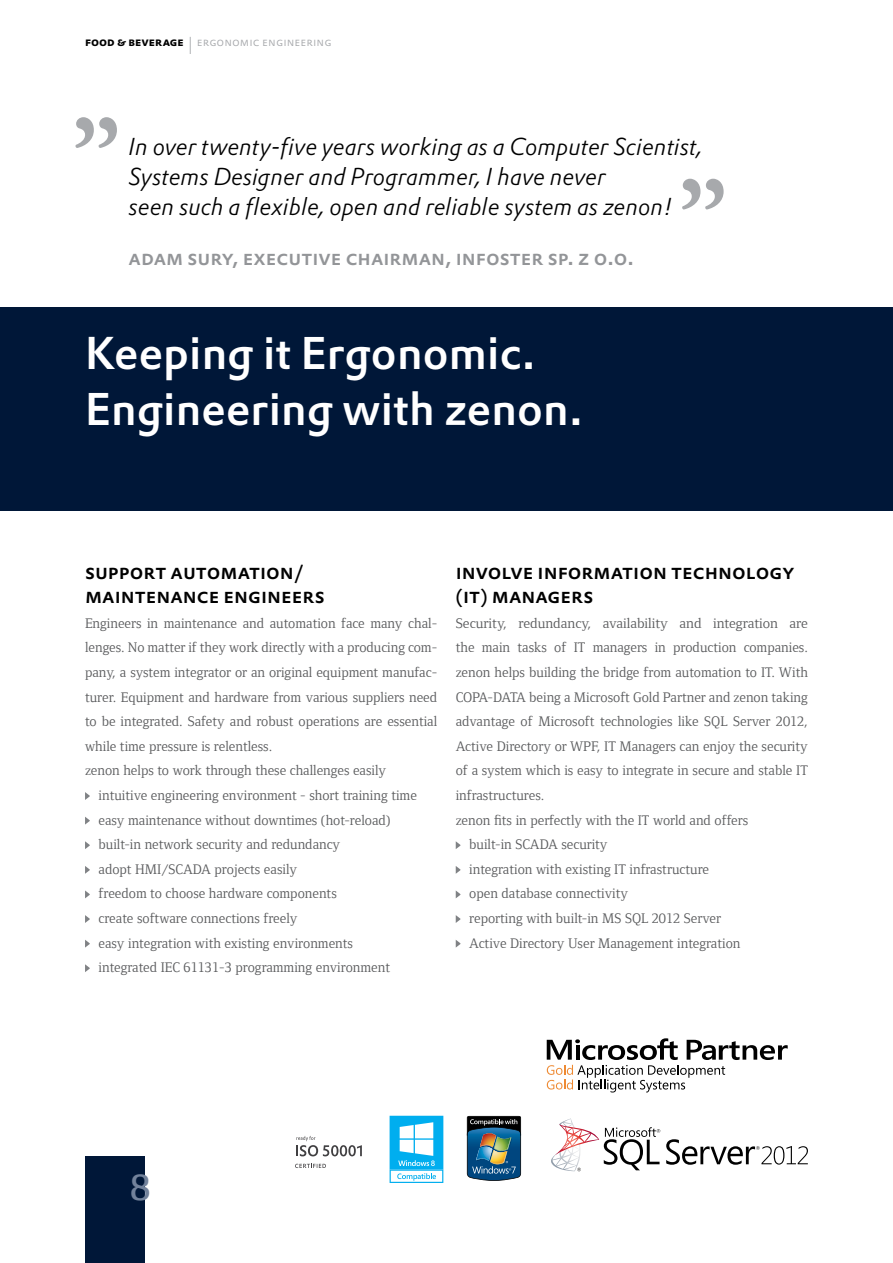
<style>
.page{position:relative;width:893px;height:1263px;background:#fff}
.page>*{position:absolute;margin:0;border:0;box-sizing:border-box;transform-origin:0 0}
.t1{font:500 45px/55.3px "DTL Prokyon TOT";letter-spacing:.005em;color:#fff}
.t2{font:600 37.5px "Foundry Form Serif";color:#72829b}
.t3{font:italic 300 24px/30.5px "DTL Prokyon TOT";color:#000}
.t4{font:500 21px/24.6px "DTL Prokyon TOT Caps";color:#000}
.t5{font:500 21px "DTL Prokyon TOT Caps";color:#939598}
.t6{font:14.25px/24.6px "Foundry Form Serif";color:#58595b}
.t7{font:300 12px "DTL Prokyon TOT Caps";letter-spacing:.005em;color:#a7a9ac}
.s1{font-weight:700;color:#000}
.s2{font-size:24px}
.s3{font-size:16.8px}
</style>
<div class="page">
<svg style="left:85px;top:792px;width:5px;height:8px"></svg>
<svg style="left:85px;top:817px;width:5px;height:7px"></svg>
<svg style="left:85px;top:841px;width:5px;height:8px"></svg>
<svg style="left:85px;top:866px;width:5px;height:8px"></svg>
<svg style="left:85px;top:890px;width:5px;height:8px"></svg>
<svg style="left:85px;top:915px;width:5px;height:8px"></svg>
<svg style="left:85px;top:940px;width:5px;height:7px"></svg>
<svg style="left:85px;top:964px;width:5px;height:8px"></svg>
<img style="left:467px;top:1116px;width:54px;height:65px">
<div style="left:85px;top:1157px;width:60px;height:106px;background:#001738"></div>
<svg style="left:456px;top:841px;width:5px;height:8px"></svg>
<svg style="left:456px;top:866px;width:5px;height:8px"></svg>
<svg style="left:456px;top:891px;width:5px;height:7px"></svg>
<svg style="left:456px;top:915px;width:5px;height:8px"></svg>
<svg style="left:456px;top:940px;width:5px;height:7px"></svg>
<div style="left:0;top:308px;width:893px;height:203px;background:#001738"></div>
<svg style="left:75px;top:117px;width:42px;height:31px"></svg>
<svg style="left:682px;top:179px;width:42px;height:30px"></svg>
<svg style="left:666px;top:1139px;width:142px;height:26px"></svg>
<svg style="left:551px;top:1118px;width:109px;height:53px"></svg>
<svg style="left:390px;top:1116px;width:53px;height:67px"></svg>
<svg style="left:296px;top:1136px;width:66px;height:20px"></svg>
<svg style="left:295px;top:1164px;width:31px;height:4px"></svg>
<svg style="left:547px;top:1038px;width:241px;height:54px"></svg>
<p class="t7" style="left:85px;top:34px;width:248px"><span class="s1">food &amp; beverage</span> <span class="s2">I</span> ergonomic engineering</p>
<h3 class="t3" style="left:129px;top:131px;width:575px">In over twenty-five years working as a Computer Scientist,<br>Systems Designer and Programmer, I have never<br>seen such a flexible, open and reliable system as zenon!</h3>
<h3 class="t5" style="left:129px;top:244px;width:507px">adam sury, executive chairman, infoster sp. z o.o.</h3>
<h1 class="t1" style="left:85px;top:326px;width:499px">Keeping it Ergonomic.<br>Engineering with zenon.</h1>
<h3 class="t4" style="left:85px;top:559px;width:241px">support automation<span class="s3">/ </span>maintenance engineers</h3>
<p class="t6" style="left:85px;top:611px;width:354px">Engineers in maintenance and automation face many chal&shy;lenges. No matter if they work directly with a producing com&shy;pany, a system integrator or an original equipment manufac&shy;turer. Equipment and hardware from various suppliers need to be integrated. Safety and robust operations are essential while time pressure is relentless.<br>zenon helps to work through these challenges easily</p>
<p class="t6" style="left:99px;top:783px;width:320px">intuitive engineering environment - short training time easy maintenance without downtimes (hot-reload) built-in network security and redundancy<br>adopt HMI/SCADA projects easily<br>freedom to choose hardware components<br>create software connections freely<br>easy integration with existing environments<br>integrated IEC 61131-3 programming environment</p>
<h3 class="t4" style="left:456px;top:559px;width:340px">involve information technology <span class="s3">(</span>it<span class="s3">)</span> managers</h3>
<p class="t6" style="left:456px;top:611px;width:354px">Security, redundancy, availability and integration are</p>
<p class="t6" style="left:456px;top:635px;width:354px">the main tasks of IT managers in production companies.</p>
<p class="t6" style="left:456px;top:660px;width:354px">zenon helps building the bridge from automation to IT. With</p>
<p class="t6" style="left:456px;top:684px;width:354px">COPA-DATA being a Microsoft Gold Partner and zenon taking</p>
<p class="t6" style="left:456px;top:709px;width:354px">advantage of Microsoft technologies like SQL Server 2012,</p>
<p class="t6" style="left:456px;top:734px;width:354px">Active Directory or WPF, IT Managers can enjoy the security</p>
<p class="t6" style="left:456px;top:758px;width:354px">of a system which is easy to integrate in secure and stable IT</p>
<p class="t6" style="left:456px;top:783px;width:90px">infrastructures.</p>
<p class="t6" style="left:456px;top:807px;width:294px">zenon fits in perfectly with the IT world and offers</p>
<p class="t6" style="left:469px;top:832px;width:140px">built-in SCADA security</p>
<p class="t6" style="left:469px;top:857px;width:241px">integration with existing IT infrastructure</p>
<p class="t6" style="left:469px;top:881px;width:161px">open database connectivity</p>
<p class="t6" style="left:469px;top:906px;width:253px">reporting with built-in MS SQL 2012 Server</p>
<p class="t6" style="left:469px;top:930px;width:273px">Active Directory User Management integration</p>
<h2 class="t2" style="left:130px;top:1166px;width:21px">8</h2>
</div>
